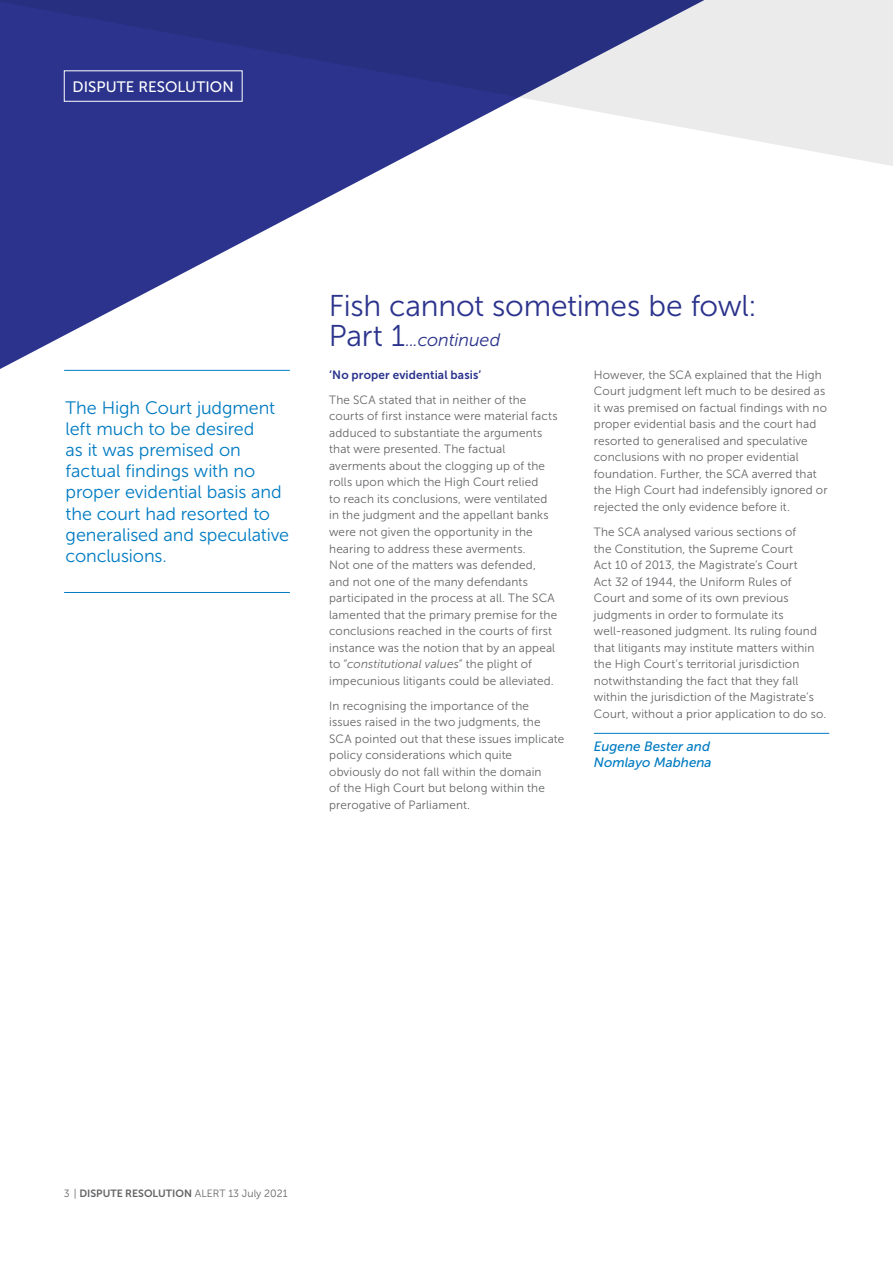
<style>
.page{position:relative;width:893px;height:1263px;background:#fff}
.page>*{position:absolute;margin:0;border:0;box-sizing:border-box;transform-origin:0 0}
.t1{font:30px "Museo Sans 300";letter-spacing:-.01em;color:#2b338c}
.t2{font:18px/21px "Museo Sans 300";letter-spacing:-.005em;color:#007bc2}
.t3{font:italic 18px "Museo Sans 300";letter-spacing:-.005em;color:#2b338c}
.t4{font:15.15px "Museo Sans 500";letter-spacing:.005em;color:#fff}
.t5{font:italic 13.5px/16.2px "Museo Sans 500";color:#007bc2}
.t6{font:12px/16.5px "Museo Sans 300";letter-spacing:.01em;color:#636466}
.t7{font:12px "Museo Sans 700";letter-spacing:.015em;color:#2b338c}
.t8{font:10.5px "Museo Sans 300";color:#636466}
.s1{font-style:normal;font-size:30px}
.s2{font-style:italic}
.s3{font-family:"Museo Sans 700"}
</style>
<div class="page">
<svg style="left:0;top:188px;width:346px;height:181px"></svg>
<svg style="left:0;top:0;width:893px;height:188px"></svg>
<hr style="left:594px;top:733px;width:235px;height:1px;background:#007bc2">
<hr style="left:64px;top:370px;width:226px;height:1px;background:#007bc2">
<hr style="left:64px;top:592px;width:226px;height:1px;background:#007bc2">
<div style="left:64px;top:70px;width:179px;height:32px;border:1px solid #fff"></div>
<p class="t4" style="left:73px;top:78px;width:163px">DISPUTE RESOLUTION</p>
<h2 class="t2" style="left:66px;top:398px;width:225px">The High Court judgment left much to be desired<br>as it was premised on factual findings with no proper evidential basis and the court had resorted to generalised and speculative conclusions.</h2>
<h1 class="t1" style="left:329px;top:290px;width:430px">Fish cannot sometimes be fowl:</h1>
<h2 class="t3" style="left:329px;top:330px;width:173px"><span class="s1">Part 1</span>...continued</h2>
<p class="t7" style="left:329px;top:368px;width:154px">‘No proper evidential basis’</p>
<p class="t6" style="left:329px;top:392px;width:230px">The SCA stated that in neither of the courts of first instance were material facts adduced to substantiate the arguments that were presented. The factual averments about the clogging up of the rolls upon which the High Court relied<br>to reach its conclusions, were ventilated in the judgment and the appellant banks were not given the opportunity in the hearing to address these averments.<br>Not one of the matters was defended, and not one of the many defendants participated in the process at all. The SCA lamented that the primary premise for the conclusions reached in the courts of first instance was the notion that by an appeal to “<span class="s2">constitutional values</span>” the plight of impecunious litigants could be alleviated.</p>
<p class="t6" style="left:329px;top:697px;width:237px">In recognising the importance of the issues raised in the two judgments, the SCA pointed out that these issues implicate policy considerations which quite obviously do not fall within the domain<br>of the High Court but belong within the prerogative of Parliament.</p>
<p class="t6" style="left:594px;top:367px;width:235px">However, the SCA explained that the High Court judgment left much to be desired as it was premised on factual findings with no proper evidential basis and the court had resorted to generalised and speculative conclusions with no proper evidential foundation. Further, the SCA averred that the High Court had indefensibly ignored or rejected the only evidence before it.</p>
<p class="t6" style="left:594px;top:524px;width:234px">The SCA analysed various sections of<br>the Constitution, the Supreme Court<br>Act 10 of 2013, the Magistrate’s Court<br>Act 32 of 1944, the Uniform Rules of<br>Court and some of its own previous judgments in order to formulate its well-reasoned judgment. Its ruling found that litigants may institute matters within the High Court’s territorial jurisdiction notwithstanding the fact that they fall within the jurisdiction of the Magistrate’s Court, without a prior application to do so.</p>
<p class="t5" style="left:594px;top:738px;width:119px">Eugene Bester and<br>Nomlayo Mabhena</p>
<p class="t8" style="left:64px;top:1188px;width:225px">3 | <span class="s3">DISPUTE RESOLUTION</span> ALERT 13 July 2021</p>
</div>
